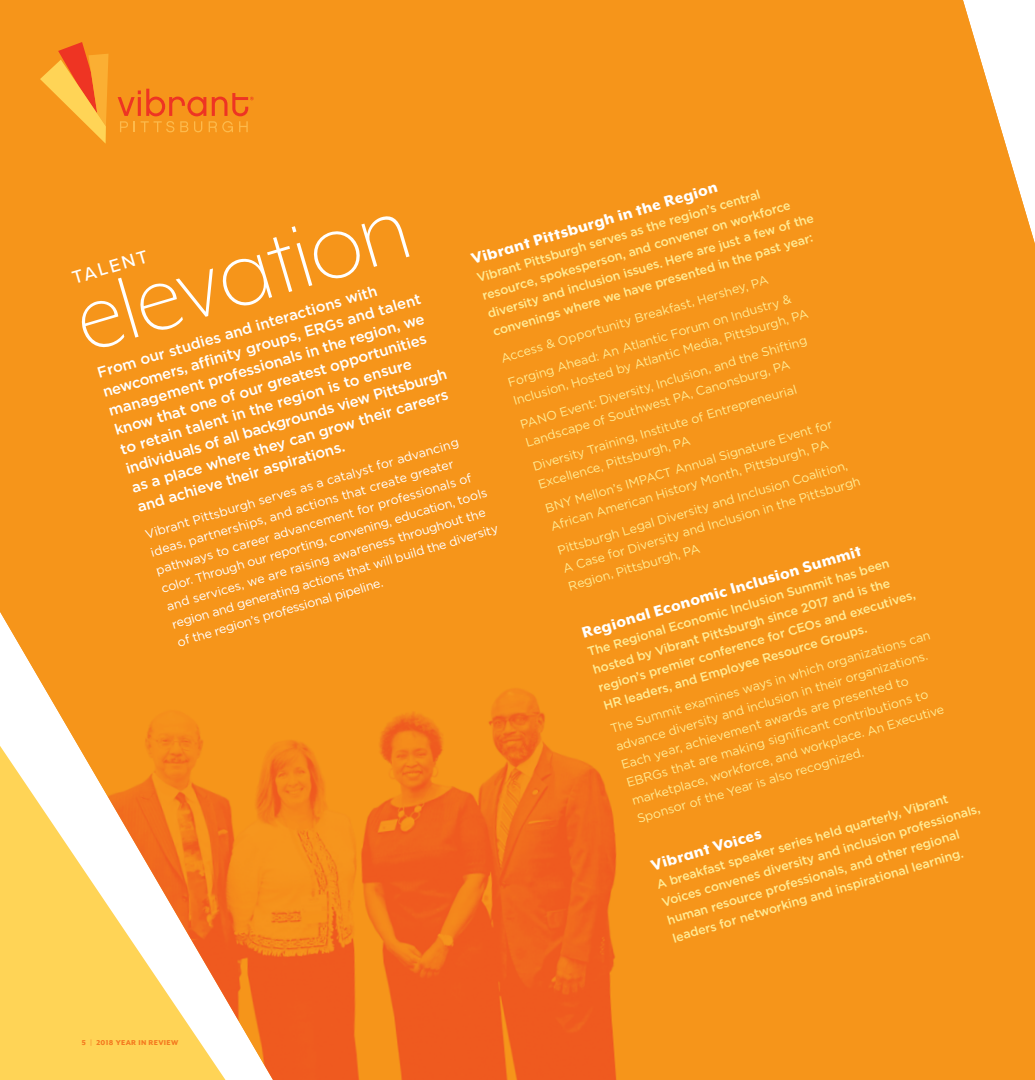
<style>
.page{position:relative;width:1035px;height:1080px;background:#fff}
.page>*{position:absolute;margin:0;border:0;box-sizing:border-box;transform-origin:0 0}
.t1{font:300 102.5px "Mr Eaves XL Mod OT";color:#fff}
.t2{font:500 18.75px "Proxima Nova";color:#fff}
.t3{font:800 17.5px "Mr Eaves XL Mod OT";color:#fff}
.t4{font:500 15px/20px "Gotham";color:#fff}
.t5{font:12.5px/18.6px "Gotham";color:#ffeb95}
.t6{font:500 12.5px/18.8px "Gotham";color:#ffeb95}
.t7{font:12.5px/18.6px "Gotham";color:#fff}
.t8{font:800 8.12px "Mr Eaves XL Mod OT";letter-spacing:.04em;color:#f4791f}
</style>
<div class="page">
<img style="left:0;top:0;width:1035px;height:1080px">
<svg style="left:0;top:746px;width:226px;height:334px;fill:#ffd456"></svg>
<svg style="left:40px;top:42px;width:69px;height:102px;background:#f7992d"></svg>
<svg style="left:118px;top:89px;width:136px;height:43px;background:#f4861e"></svg>
<h3 class="t3" style="left:469px;top:250px;width:258px;rotate:-16deg">Vibrant Pittsburgh in the Region</h3>
<p class="t6" style="left:474px;top:270px;width:341px;rotate:-17deg">Vibrant Pittsburgh serves as the region’s central resource, spokesperson, and convener on workforce diversity and inclusion issues. Here are just a few of the convenings where we have presented in the past year:</p>
<h1 class="t1" style="left:62px;top:275px;width:346px;rotate:-17deg">elevation</h1>
<h2 class="t2" style="left:69px;top:264px;width:79px;rotate:-16deg">TALENT</h2>
<p class="t5" style="left:498px;top:348px;width:296px;line-height:25px;rotate:-17deg">Access &amp; Opportunity Breakfast, Hershey, PA<br>Forging Ahead: An Atlantic Forum on Industry &amp;</p>
<p class="t4" style="left:94px;top:365px;width:336px;rotate:-17deg">From our studies and interactions with newcomers, affi nity groups, ERGs and talent management professionals in the region, we know that one of our greatest opportunities to retain talent in the region is to ensure individuals of all backgrounds view Pittsburgh as a place where they can grow their careers and achieve their aspirations.</p>
<p class="t5" style="left:510px;top:390px;width:309px;line-height:25px;rotate:-17deg">Inclusion, Hosted by Atlantic Media, Pittsburgh, PA<br>PANO Event: Diversity, Inclusion, and the Shifting</p>
<p class="t5" style="left:522px;top:432px;width:277px;line-height:25px;rotate:-17deg">Landscape of Southwest PA, Canonsburg, PA<br>Diversity Training, Institute of Entrepreneurial</p>
<p class="t5" style="left:535px;top:473px;width:300px;line-height:25.8px;rotate:-17deg">Excellence, Pittsburgh, PA<br>BNY Mellon’s IMPACT Annual Signature Event for</p>
<p class="t7" style="left:142px;top:527px;width:341px;rotate:-17deg">Vibrant Pittsburgh serves as a catalyst for advancing ideas, partnerships, and actions that create greater pathways to career advancement for professionals of color. Through our reporting, convening, education, tools and services, we are raising awareness throughout the region and generating actions that will build the diversity of the region’s professional pipeline.</p>
<p class="t5" style="left:547px;top:516px;width:303px;line-height:25.1px;rotate:-17deg">African American History Month, Pittsburgh, PA<br>Pittsburgh Legal Diversity and Inclusion Coalition,</p>
<p class="t5" style="left:561px;top:561px;width:311px;line-height:17.9px;rotate:-17deg">A Case for Diversity and Inclusion in the Pittsburgh<br>Region, Pittsburgh, PA</p>
<h3 class="t3" style="left:580px;top:624px;width:292px;rotate:-16deg">Regional Economic Inclusion Summit</h3>
<p class="t6" style="left:585px;top:644px;width:332px;rotate:-17deg">The Regional Economic Inclusion Summit has been hosted by Vibrant Pittsburgh since 2017 and is the region’s premier conference for CEOs and executives, HR leaders, and Employee Resource Groups.</p>
<p class="t5" style="left:608px;top:722px;width:335px;rotate:-17deg">The Summit examines ways in which organizations can advance diversity and inclusion in their organizations.<br>Each year, achievement awards are presented to EBRGs that are making signifi cant contributions to marketplace, workforce, and workplace. An Executive Sponsor of the Year is also recognized.</p>
<h3 class="t3" style="left:649px;top:857px;width:116px;rotate:-16deg">Vibrant Voices</h3>
<p class="t6" style="left:654px;top:877px;width:333px;rotate:-17deg">A breakfast speaker series held quarterly, Vibrant Voices convenes diversity and inclusion professionals, human resource professionals, and other regional leaders for networking and inspirational learning.</p>
<p class="t8" style="left:82px;top:1039px;width:98px">5 | 2018 YEAR IN REVIEW</p>
</div>
